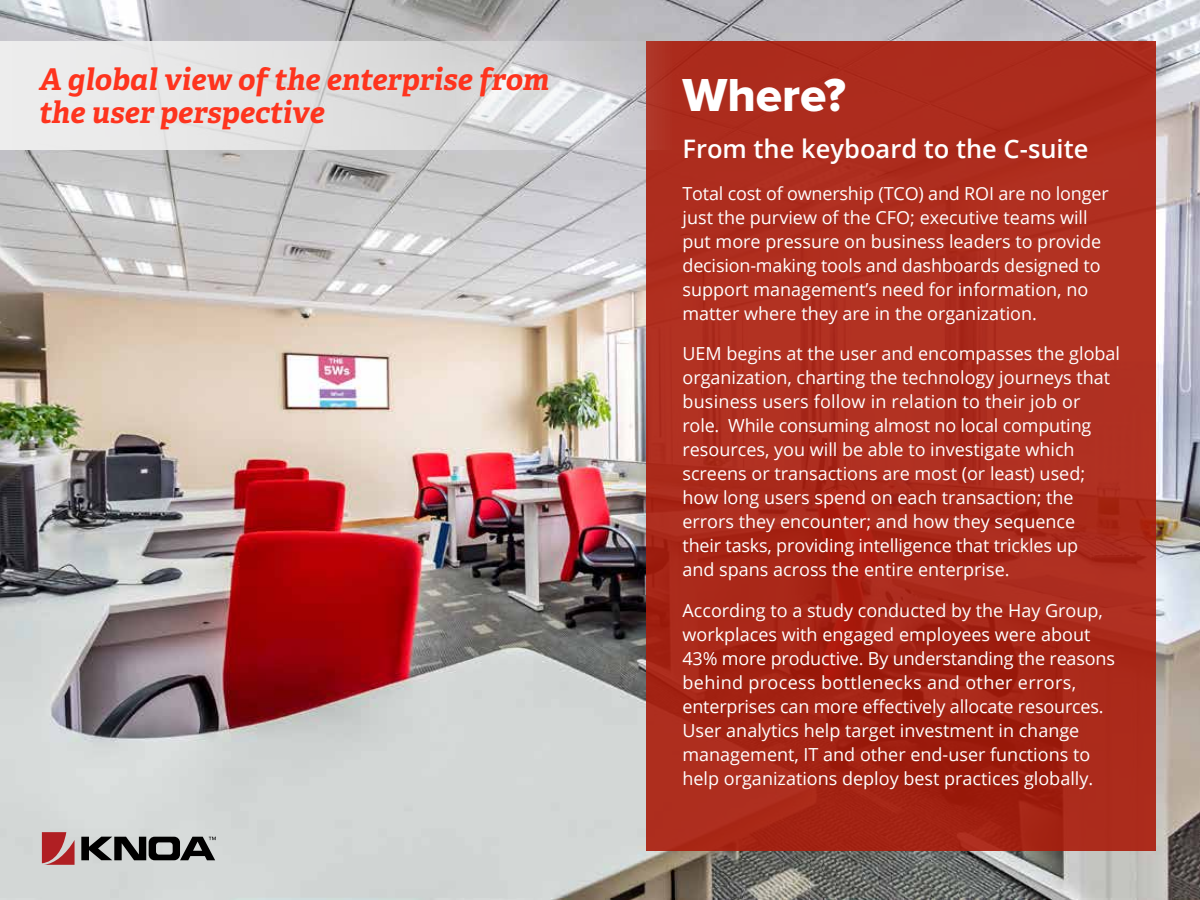
<style>
.page{position:relative;width:1200px;height:900px;background:#fff}
.page>*{position:absolute;margin:0;border:0;box-sizing:border-box;transform-origin:0 0}
.t1{font:48px "Proxima Nova Extrabld";color:#fff}
.t2{font:italic 700 30px/33px "Adelle";color:#fe341e}
.t3{font:600 25.5px "Open Sans";color:#fff}
.t4{font:18px/24px "Open Sans";color:#fff}
</style>
<div class="page">
<img style="left:0;top:0;width:1200px;height:899px">
<div style="left:646px;top:41px;width:510px;height:809px;background:linear-gradient(to bottom,#b13021,#a52415)"></div>
<svg style="left:42px;top:832px;width:33px;height:33px"></svg>
<svg style="left:81px;top:837px;width:135px;height:23px;background:#545655"></svg>
<svg style="left:0;top:41px;width:672px;height:109px;background:#ddd8d9"></svg>
<h2 class="t2" style="left:39px;top:62px;width:512px">A global view of the enterprise from the user perspective</h2>
<h1 class="t1" style="left:682px;top:68px;width:165px">Where?</h1>
<h3 class="t3" style="left:682px;top:131px;width:407px">From the keyboard to the C-suite</h3>
<p class="t4" style="left:682px;top:181px;width:428px">Total cost of ownership (TCO) and ROI are no longer just the purview of the CFO; executive teams will put more pressure on business leaders to provide decision-making tools and dashboards designed to support management’s need for information, no matter where they are in the organization.</p>
<p class="t4" style="left:682px;top:341px;width:439px">UEM begins at the user and encompasses the global organization, charting the technology journeys that business users follow in relation to their job or role. While consuming almost no local computing resources, you will be able to investigate which screens or transactions are most (or least) used; how long users spend on each transaction; the errors they encounter; and how they sequence<br>their tasks, providing intelligence that trickles up<br>and spans across the entire enterprise.</p>
<p class="t4" style="left:682px;top:598px;width:434px">According to a study conducted by the Hay Group, workplaces with engaged employees were about 43% more productive. By understanding the reasons behind process bottlenecks and other errors, enterprises can more effectively allocate resources.<br>User analytics help target investment in change management, IT and other end-user functions to help organizations deploy best practices globally.</p>
</div>
